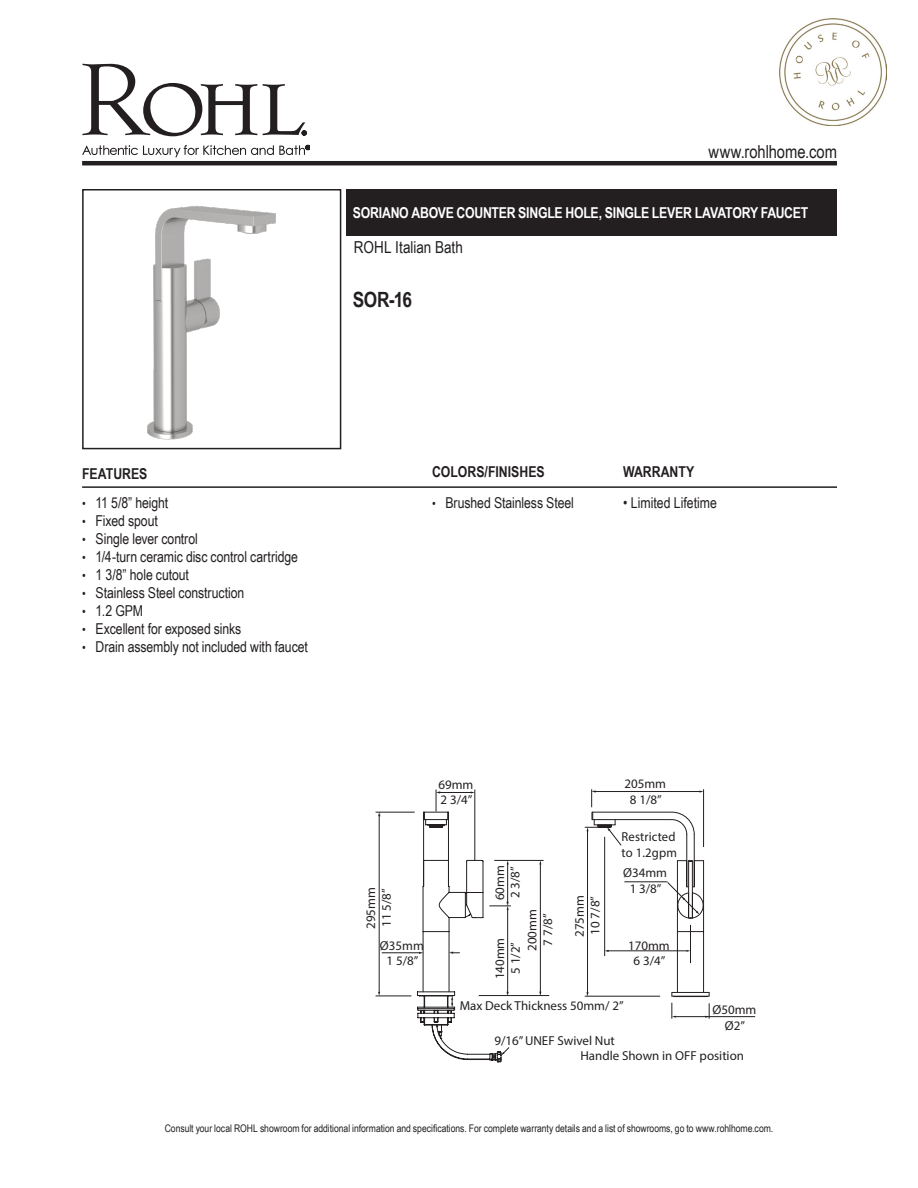
<style>
.page{position:relative;width:918px;height:1188px;background:#fff}
.page>*{position:absolute;margin:0;border:0;box-sizing:border-box;transform-origin:0 0}
.Product_Info_Nest{font:700 21px "Arial Narrow";color:#231f20}
.t1{font:18px "Arial Narrow";letter-spacing:-.005em;color:#231f20}
.t2{font:16.5px "Arial Narrow";color:#231f20}
.t3{font:15px "Arial Narrow";letter-spacing:-.005em;color:#231f20}
.Product_Title_Bar{font:700 15px "Arial Narrow";letter-spacing:-.02em;color:#fff}
.t4{font:700 15px "Arial Narrow";color:#231f20}
.t5{font:13.05px/15.6px "Myriad Pro";color:#231f20;text-align:center}
.t6{font:10.5px "Arial Narrow";color:#231f20}
.s1{font-size:12.75px}
</style>
<div class="page">
<svg style="left:82px;top:64px;width:175px;height:72px"></svg>
<svg style="left:263px;top:84px;width:44px;height:51px"></svg>
<svg style="left:82px;top:145px;width:228px;height:12px"></svg>
<hr style="left:82px;top:161px;width:755px;height:4px;background:#231f20">
<hr style="left:82px;top:486px;width:755px;height:2px;background:#231f20">
<div style="left:346px;top:189px;width:491px;height:46px;background:#231f20"></div>
<img style="left:147px;top:205px;width:129px;height:235px">
<div style="left:82px;top:189px;width:259px;height:260px;border:2px solid #231f20"></div>
<hr style="left:595px;top:791px;width:105px;height:1px;background:#231f20">
<hr style="left:703px;top:789px;width:1px;height:58px;background:#231f20">
<svg style="left:591px;top:789px;width:5px;height:18px"></svg>
<hr style="left:585px;top:996px;width:75px;height:1px;background:#231f20">
<hr style="left:675px;top:1016px;width:80px;height:1px;background:#231f20">
<svg style="left:705px;top:1003px;width:5px;height:16px"></svg>
<svg style="left:672px;top:1003px;width:4px;height:16px"></svg>
<hr style="left:475px;top:790px;width:1px;height:70px;background:#231f20">
<hr style="left:382px;top:953px;width:38px;height:1px;background:#231f20">
<hr style="left:439px;top:792px;width:34px;height:1px;background:#231f20">
<svg style="left:436px;top:790px;width:4px;height:22px"></svg>
<hr style="left:379px;top:815px;width:1px;height:178px;background:#231f20">
<hr style="left:376px;top:812px;width:39px;height:1px;background:#231f20">
<hr style="left:376px;top:996px;width:35px;height:1px;background:#231f20">
<svg style="left:417px;top:886px;width:199px;height:176px"></svg>
<hr style="left:674px;top:996px;width:33px;height:1px;background:#231f20">
<div style="left:672px;top:992px;width:37px;height:4px;border:1px solid #231f20"></div>
<svg style="left:423px;top:812px;width:281px;height:180px"></svg>
<svg style="left:607px;top:827px;width:15px;height:19px"></svg>
<hr style="left:624px;top:882px;width:44px;height:1px;background:#231f20">
<img style="left:779px;top:19px;width:107px;height:107px">
<p class="t1" style="left:709px;top:138px;width:130px">www.rohlhome.com</p>
<p class="Product_Title_Bar" style="left:353px;top:201px;width:457px">SORIANO ABOVE COUNTER SINGLE HOLE, SINGLE LEVER LAVATORY FAUCET</p>
<p class="t2" style="left:354px;top:235px;width:111px">ROHL Italian Bath</p>
<p class="t4" style="left:82px;top:462px;width:67px">FEATURES</p>
<p class="Product_Info_Nest" style="left:353px;top:284px;width:61px">SOR-16</p>
<p class="t4" style="left:432px;top:460px;width:114px">COLORS/FINISHES</p>
<p class="t4" style="left:623px;top:460px;width:73px">WARRANTY</p>
<p class="t3" style="left:82px;top:492px;width:88px"><span class="s1">•</span> 11 5/8” height</p>
<p class="t3" style="left:623px;top:492px;width:95px">• Limited Lifetime</p>
<p class="t3" style="left:82px;top:510px;width:77px"><span class="s1">•</span> Fixed spout</p>
<p class="t3" style="left:82px;top:528px;width:117px"><span class="s1">•</span> Single lever control</p>
<p class="t3" style="left:82px;top:546px;width:218px"><span class="s1">•</span> 1/4-turn ceramic disc control cartridge</p>
<p class="t3" style="left:82px;top:564px;width:108px"><span class="s1">•</span> 1 3/8” hole cutout</p>
<p class="t3" style="left:82px;top:582px;width:164px"><span class="s1">•</span> Stainless Steel construction</p>
<p class="t3" style="left:82px;top:600px;width:63px"><span class="s1">•</span> 1.2 GPM</p>
<p class="t3" style="left:82px;top:618px;width:161px"><span class="s1">•</span> Excellent for exposed sinks</p>
<p class="t3" style="left:82px;top:636px;width:227px"><span class="s1">•</span> Drain assembly not included with faucet</p>
<p class="t3" style="left:432px;top:492px;width:143px"><span class="s1">•</span> Brushed Stainless Steel</p>
<p class="t5" style="left:363px;top:929px;width:43px;text-align:left;rotate:-90deg">295mm<br>11 5/8”</p>
<p class="t5" style="left:380px;top:937px;width:45px">Ø35mm<br>1 5/8”</p>
<p class="t5" style="left:438px;top:776px;width:36px;text-align:left">69mm<br>2 3/4”</p>
<p class="t5" style="left:492px;top:900px;width:36px;text-align:left;rotate:-90deg">60mm<br>2 3/8”</p>
<p class="t5" style="left:524px;top:951px;width:43px;rotate:-90deg">200mm<br>7 7/8”</p>
<p class="t5" style="left:492px;top:979px;width:43px;rotate:-90deg">140mm<br>5 1/2”</p>
<p class="t5" style="left:571px;top:937px;width:43px;text-align:left;rotate:-90deg">275mm<br>10 7/8”</p>
<p class="t5" style="left:624px;top:776px;width:43px">205mm<br>8 1/8”</p>
<p class="t5" style="left:622px;top:829px;width:57px;text-align:left">Restricted to 1.2gpm</p>
<p class="t5" style="left:623px;top:865px;width:45px">Ø34mm<br>1 3/8”</p>
<p class="t5" style="left:628px;top:937px;width:43px">170mm<br>6 3/4”</p>
<p class="t5" style="left:460px;top:997px;width:165px">Max Deck Thickness 50mm/ 2”</p>
<p class="t5" style="left:494px;top:1033px;width:122px">9/16” UNEF Swivel Nut</p>
<p class="t5" style="left:712px;top:1002px;width:45px">Ø50mm<br>Ø2”</p>
<p class="t5" style="left:580px;top:1047px;width:165px">Handle Shown in OFF position</p>
<p class="t6" style="left:165px;top:1121px;width:610px">Consult your local ROHL showroom for additional information and specifications. For complete warranty details and a list of showrooms, go to www.rohlhome.com.</p>
</div>
